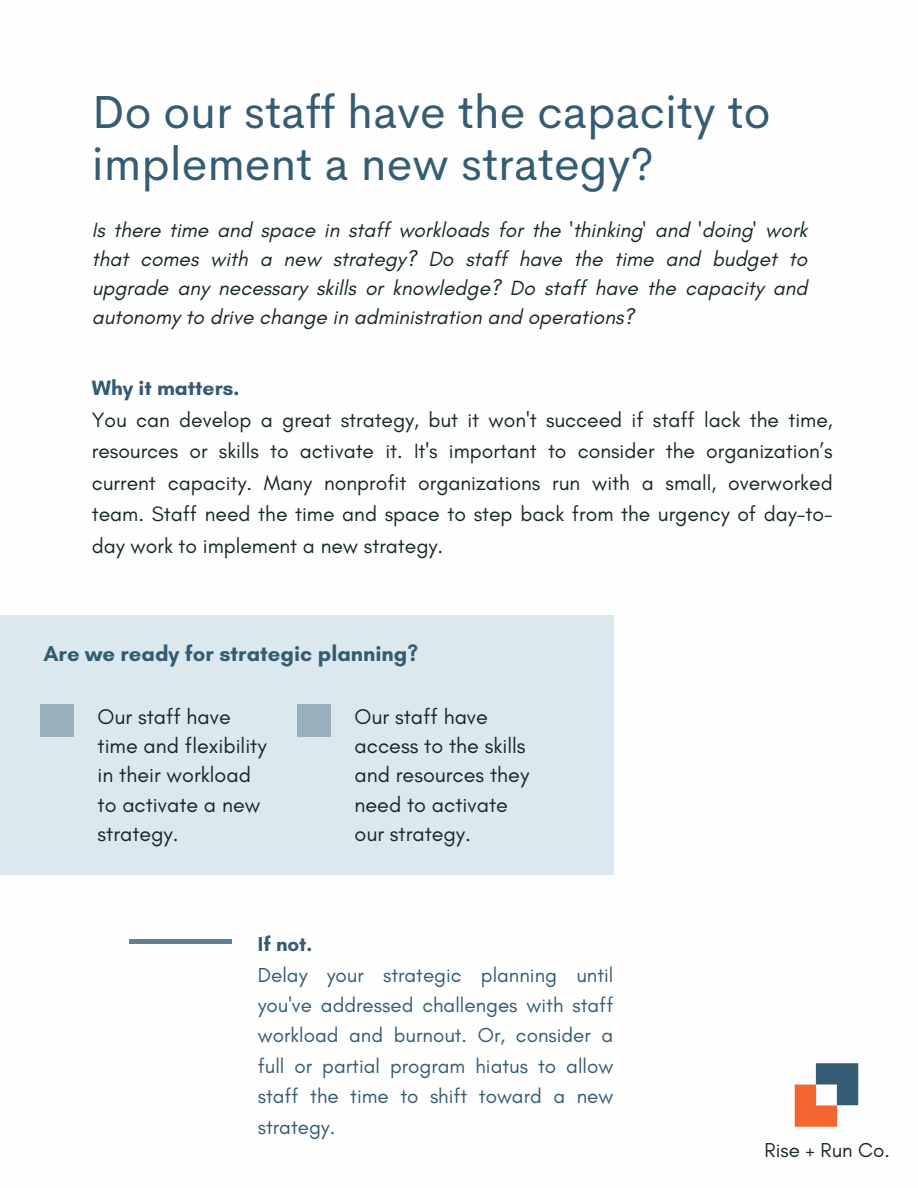
<style>
.page{position:relative;width:918px;height:1188px;background:#fff}
.page>*{position:absolute;margin:0;border:0;box-sizing:border-box;transform-origin:0 0}
.t1{font:46.5px/52.8px "Cerebri Sans";color:#345c72}
.t2{font:700 22.05px "Glacial Indifference";color:#345c72}
.t3{font:21.6px/29.2px "Glacial Indifference";color:#172925}
.t4{font:21.15px/31.5px "Glacial Indifference";color:#172925;text-align:justify}
.t5{font:700 21.15px "Glacial Indifference";color:#345c72}
.t6{font:italic 21px/29.2px "Glacial Indifference";color:#172925;text-align:justify}
.t7{font:20.7px/30.3px "Glacial Indifference";color:#345c72;text-align:justify}
.t8{font:700 20.7px "Glacial Indifference";color:#345c72}
.t9{font:20.55px "Glacial Indifference";color:#172925}
</style>
<div class="page">
<div style="left:0;top:615px;width:613px;height:259px;background:#dbe8ee"></div>
<div style="left:40px;top:705px;width:34px;height:32px;background:#9ab1bd"></div>
<div style="left:297px;top:705px;width:34px;height:32px;background:#9ab1bd"></div>
<hr style="left:129px;top:939px;width:103px;height:4px;background:#628192">
<img style="left:794px;top:1063px;width:65px;height:64px">
<p class="t1" style="left:92px;top:85px;width:680px">Do our staff have the capacity to implement a new strategy?</p>
<p class="t6" style="left:92px;top:215px;width:717px">Is there time and space in staff workloads for the 'thinking' and 'doing' work that comes with a new strategy? Do staff have the time and budget to upgrade any necessary skills or knowledge? Do staff have the capacity and autonomy to drive change in administration and operations?</p>
<h1 class="t5" style="left:92px;top:375px;width:149px">Why it matters.</h1>
<p class="t4" style="left:92px;top:404px;width:742px">You can develop a great strategy, but it won't succeed if staff lack the time, resources or skills to activate it. It's important to consider the organization’s current capacity. Many nonprofit organizations run with a small, overworked team. Staff need the time and space to step back from the urgency of day-to&shy;day work to implement a new strategy.</p>
<p class="t2" style="left:43px;top:640px;width:376px">Are we ready for strategic planning?</p>
<h2 class="t3" style="left:98px;top:702px;width:170px">Our staff have time and flexibility in their workload to activate a new strategy.</h2>
<p class="t3" style="left:354px;top:702px;width:176px">Our staff have access to the skills and resources they need to activate our strategy.</p>
<p class="t8" style="left:258px;top:932px;width:56px">If not.</p>
<p class="t7" style="left:258px;top:959px;width:357px">Delay your strategic planning until you've addressed challenges with staff workload and burnout. Or, consider a full or partial program hiatus to allow staff the time to shift toward a new strategy.</p>
<p class="t9" style="left:765px;top:1138px;width:127px">Rise + Run Co.</p>
</div>
